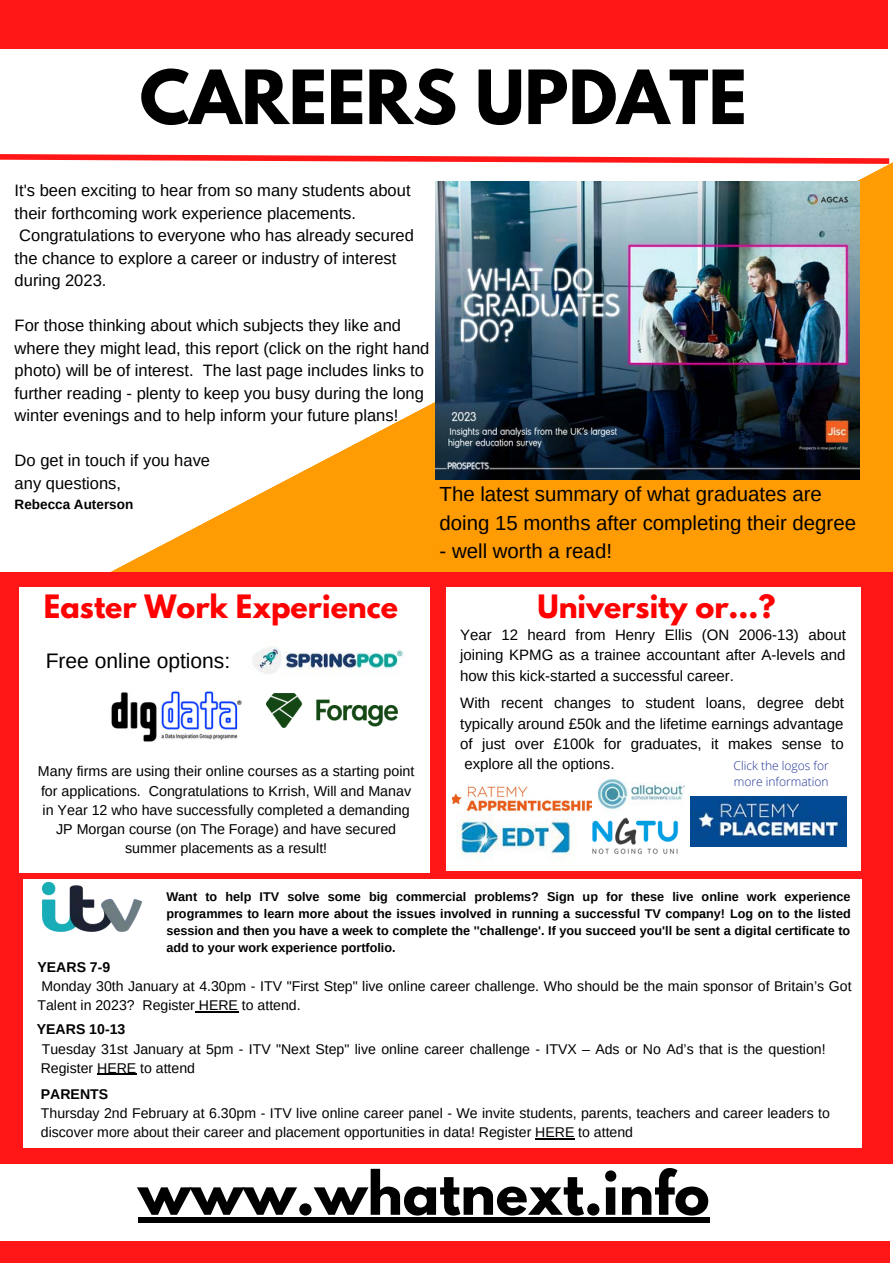
<style>
.page{position:relative;width:893px;height:1264px;background:#fff}
.page>*{position:absolute;margin:0;border:0;box-sizing:border-box;transform-origin:0 0}
.t1{font:700 66.15px "League Spartan";color:#000}
.t2{font:700 53.4px "League Spartan";color:#000}
.t3{font:700 28.5px "League Spartan";color:#ff0101}
.t4{font:21px "Arimo";color:#000}
.t5{font:20.4px/28px "Arimo";color:#000}
.t6{font:16.5px/22.5px "Arimo";color:#000}
.t7{font:15px/20.2px "Arimo";color:#000;text-align:justify}
.t8{font:14.25px/19px "Arimo";color:#000;text-align:center}
.t9{font:14.1px/19px "Arimo";color:#000}
.t10{font:700 14.1px "Arimo";color:#000}
.t11{font:700 13.5px "Arimo";color:#000}
.t12{font:700 12.6px/16.8px "Arimo";color:#000;text-align:justify}
.t13{font:300 12px/16.4px "Open Sans";color:#1f3393}
</style>
<div class="page">
<svg style="left:111px;top:167px;width:781px;height:405px"></svg>
<div style="left:0;top:0;width:887px;height:48px;background:#ff1616"></div>
<svg style="left:0;top:154px;width:892px;height:13px"></svg>
<div style="left:0;top:572px;width:892px;height:595px;background:#ff1616"></div>
<div style="left:19px;top:587px;width:411px;height:285px;background:#fff"></div>
<div style="left:446px;top:587px;width:414px;height:283px;background:#fff"></div>
<img style="left:253px;top:646px;width:151px;height:28px">
<img style="left:267px;top:693px;width:130px;height:34px">
<img style="left:111px;top:691px;width:131px;height:51px">
<img style="left:435px;top:181px;width:424px;height:298px">
<img style="left:456px;top:813px;width:120px;height:46px">
<img style="left:452px;top:786px;width:139px;height:26px">
<img style="left:592px;top:817px;width:87px;height:38px">
<img style="left:598px;top:778px;width:86px;height:32px">
<img style="left:691px;top:796px;width:155px;height:50px">
<div style="left:0;top:1164px;width:892px;height:98px;background:#fff"></div>
<div style="left:0;top:1240px;width:889px;height:22px;background:#ff1616"></div>
<div style="left:23px;top:879px;width:838px;height:268px;background:#fff"></div>
<img style="left:43px;top:882px;width:99px;height:49px">
<div style="left:138px;top:1217px;width:571px;height:5px;background:#000"></div>
<hr style="left:195px;top:1011px;width:43px;height:1px;background:#000">
<hr style="left:97px;top:1073px;width:39px;height:1px;background:#000">
<hr style="left:535px;top:1137px;width:39px;height:2px;background:#000">
<h1 class="t1" style="left:140px;top:64px;width:608px">CAREERS UPDATE</h1>
<p class="t6" style="left:15px;top:179px;width:401px">It's been exciting to hear from so many students about their forthcoming work experience placements.<br>Congratulations to everyone who has already secured the chance to explore a career or industry of interest during 2023.</p>
<p class="t6" style="left:15px;top:314px;width:416px">For those thinking about which subjects they like and where they might lead, this report (click on the right hand photo) will be of interest. The last page includes links to further reading - plenty to keep you busy during the long winter evenings and to help inform your future plans!</p>
<p class="t6" style="left:15px;top:449px;width:197px">Do get in touch if you have any questions,</p>
<p class="t11" style="left:15px;top:496px;width:120px">Rebecca Auterson</p>
<p class="t5" style="left:439px;top:480px;width:418px">The latest summary of what graduates are doing 15 months after completing their degree</p>
<p class="t5" style="left:439px;top:536px;width:174px">- well worth a read!</p>
<h3 class="t3" style="left:44px;top:592px;width:355px">Easter Work Experience</h3>
<p class="t4" style="left:46px;top:648px;width:186px">Free online options:</p>
<p class="t8" style="left:38px;top:762px;width:378px">Many firms are using their online courses as a starting point for applications. Congratulations to Krrish, Will and Manav in Year 12 who have successfully completed a demanding JP Morgan course (on The Forage) and have secured summer placements as a result!</p>
<h3 class="t3" style="left:537px;top:592px;width:239px">University or...?</h3>
<p class="t7" style="left:460px;top:624px;width:387px">Year 12 heard from Henry Ellis (ON 2006-13) about joining KPMG as a trainee accountant after A-levels and how this kick-started a successful career.</p>
<p class="t7" style="left:460px;top:693px;width:385px">With recent changes to student loans, degree debt typically around £50k and the lifetime earnings advantage of just over £100k for graduates, it makes sense to explore all the options.</p>
<p class="t13" style="left:733px;top:756px;width:97px">Click the logos for more information</p>
<p class="t12" style="left:166px;top:888px;width:685px">Want to help ITV solve some big commercial problems? Sign up for these live online work experience programmes to learn more about the issues involved in running a successful TV company! Log on to the listed session and then you have a week to complete the ''challenge'. If you succeed you'll be sent a digital certificate to add to your work experience portfolio.</p>
<p class="t10" style="left:38px;top:959px;width:74px">YEARS 7-9</p>
<p class="t9" style="left:38px;top:976px;width:815px">Monday 30th January at 4.30pm - ITV "First Step" live online career challenge. Who should be the main sponsor of Britain’s Got<br>Talent in 2023? Register HERE to attend.</p>
<p class="t10" style="left:37px;top:1021px;width:90px">YEARS 10-13</p>
<p class="t9" style="left:41px;top:1039px;width:786px">Tuesday 31st January at 5pm - ITV "Next Step" live online career challenge - ITVX – Ads or No Ad’s that is the question!<br>Register HERE to attend</p>
<p class="t10" style="left:41px;top:1085px;width:69px">PARENTS</p>
<p class="t9" style="left:41px;top:1103px;width:790px">Thursday 2nd February at 6.30pm - ITV live online career panel - We invite students, parents, teachers and career leaders to discover more about their career and placement opportunities in data! Register HERE to attend</p>
<h2 class="t2" style="left:138px;top:1166px;width:573px">www.whatnext.info</h2>
</div>
